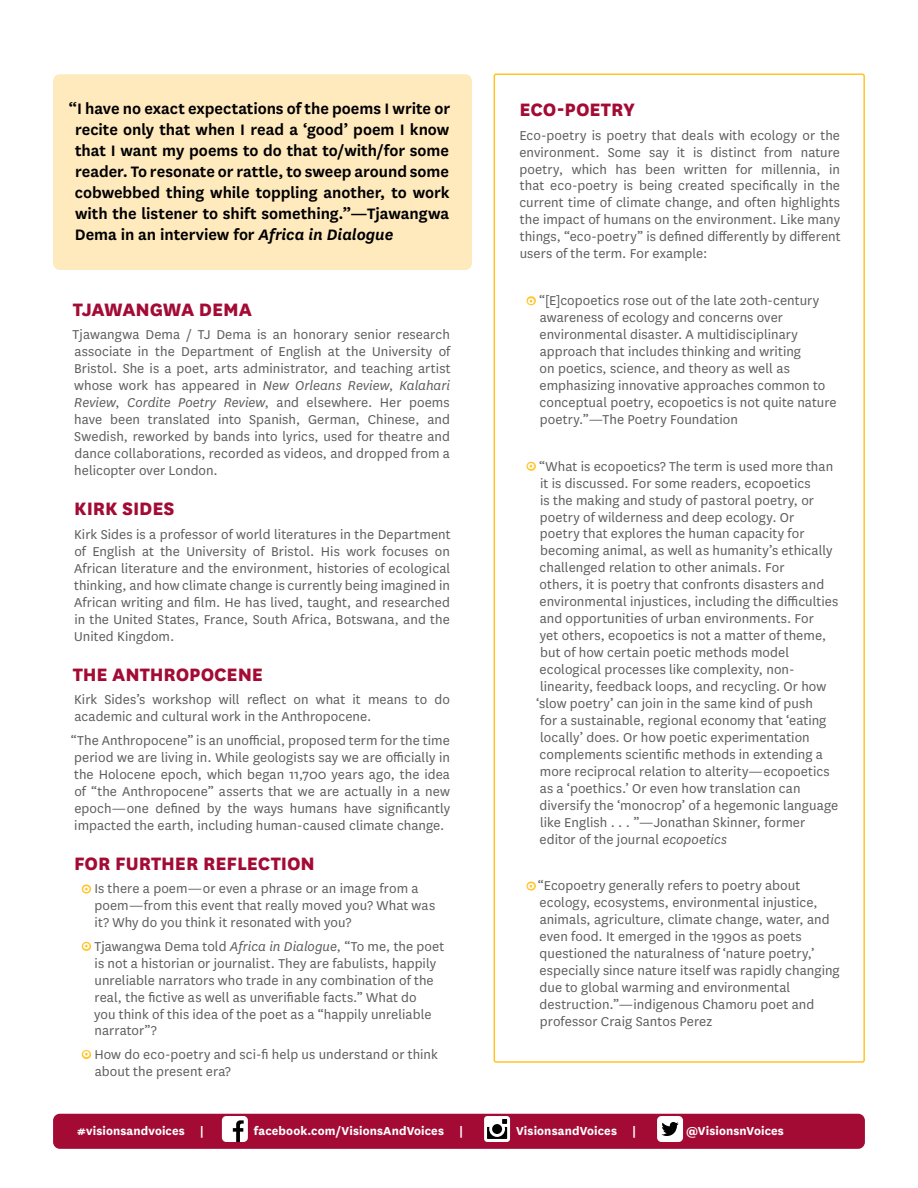
<style>
.page{position:relative;width:918px;height:1188px;background:#fff}
.page>*{position:absolute;margin:0;border:0;box-sizing:border-box;transform-origin:0 0}
.t1{font:800 21px "National";letter-spacing:-.005em;color:#a30b35}
.t2{font:600 17.7px/21px "National";letter-spacing:-.005em;color:#000;text-align:justify}
.t3{font:15px/17px "National";letter-spacing:.005em;color:#5f5c5c}
.t4{font:700 13.5px "National";letter-spacing:.01em;color:#fff}
.s1{font-style:italic}
.s2{font-family:"Neutraface Text";font-weight:700;font-size:13.5px;color:#ffc425}
</style>
<div class="page">
<div style="left:53px;top:74px;width:419px;height:196px;background:#ffeabe;border-radius:7px"></div>
<div style="left:494px;top:74px;width:371px;height:989px;border:2px solid #ffc425;border-radius:2px"></div>
<div style="left:53px;top:1114px;width:812px;height:35px;background:#a30b35;border-radius:7px"></div>
<div style="left:222px;top:1116px;width:26px;height:26px;background:#fff;border-radius:4px"></div>
<svg style="left:233px;top:1120px;width:11px;height:22px"></svg>
<svg style="left:484px;top:1116px;width:26px;height:26px"></svg>
<div style="left:657px;top:1116px;width:26px;height:26px;background:#fff;border-radius:4px"></div>
<svg style="left:661px;top:1122px;width:18px;height:14px"></svg>
<p class="t2" style="left:75px;top:97px;width:377px;text-indent:-6px">“I have no exact expectations of the poems I write or recite only that when I read a ‘good’ poem I know that I want my poems to do that to/with/for some reader. To resonate or rattle, to sweep around some cobwebbed thing while toppling another, to work with the listener to shift something.”—Tjawangwa Dema in an interview for <span class="s1">Africa in Dialogue</span></p>
<h1 class="t1" style="left:519px;top:95px;width:117px">ECO-POETRY</h1>
<p class="t3" style="left:519px;top:126px;width:323px;text-align:justify">Eco-poetry is poetry that deals with ecology or the environment. Some say it is distinct from nature poetry, which has been written for millennia, in that eco-poetry is being created specifically in the current time of climate change, and often highlights the impact of humans on the environment. Like many things, “eco-poetry” is defined differently by different users of the term. For example:</p>
<p class="t3" style="left:540px;top:291px;width:299px;text-indent:-12px"><span class="s2">o</span> “[E]copoetics rose out of the late 20th-century awareness of ecology and concerns over environmental disaster. A multidisciplinary approach that includes thinking and writing<br>on poetics, science, and theory as well as emphasizing innovative approaches common to conceptual poetry, ecopoetics is not quite nature poetry.”—The Poetry Foundation</p>
<p class="t3" style="left:536px;top:457px;width:304px;text-indent:-9px"><span class="s2">o</span> “What is ecopoetics? The term is used more than it is discussed. For some readers, ecopoetics<br>is the making and study of pastoral poetry, or poetry of wilderness and deep ecology. Or<br>poetry that explores the human capacity for becoming animal, as well as humanity’s ethically challenged relation to other animals. For<br>others, it is poetry that confronts disasters and environmental injustices, including the difficulties and opportunities of urban environments. For<br>yet others, ecopoetics is not a matter of theme, but of how certain poetic methods model ecological processes like complexity, non&shy;linearity, feedback loops, and recycling. Or how ‘slow poetry’ can join in the same kind of push<br>for a sustainable, regional economy that ‘eating locally’ does. Or how poetic experimentation complements scientific methods in extending a more reciprocal relation to alterity—ecopoetics as a ‘poethics.’ Or even how translation can diversify the ‘monocrop’ of a hegemonic language like English . . . ”—Jonathan Skinner, former editor of the journal <span class="s1">ecopoetics</span></p>
<p class="t3" style="left:540px;top:877px;width:302px;text-indent:-12px"><span class="s2">o</span> “Ecopoetry generally refers to poetry about ecology, ecosystems, environmental injustice, animals, agriculture, climate change, water, and even food. It emerged in the 1990s as poets questioned the naturalness of ‘nature poetry,’ especially since nature itself was rapidly changing due to global warming and environmental destruction.”—indigenous Chamoru poet and professor Craig Santos Perez</p>
<h1 class="t1" style="left:73px;top:294px;width:181px">TJAWANGWA DEMA</h1>
<p class="t3" style="left:73px;top:326px;width:380px;text-align:justify">Tjawangwa Dema / TJ Dema is an honorary senior research associate in the Department of English at the University of Bristol. She is a poet, arts administrator, and teaching artist whose work has appeared in <span class="s1">New Orleans Review</span>, <span class="s1">Kalahari Review</span>, <span class="s1">Cordite Poetry Review</span>, and elsewhere. Her poems have been translated into Spanish, German, Chinese, and Swedish, reworked by bands into lyrics, used for theatre and dance collaborations, recorded as videos, and dropped from a helicopter over London.</p>
<h1 class="t1" style="left:74px;top:494px;width:102px">KIRK SIDES</h1>
<p class="t3" style="left:74px;top:525px;width:378px;text-align:justify">Kirk Sides is a professor of world literatures in the Department of English at the University of Bristol. His work focuses on African literature and the environment, histories of ecological thinking, and how climate change is currently being imagined in African writing and film. He has lived, taught, and researched in the United States, France, South Africa, Botswana, and the United Kingdom.</p>
<h1 class="t1" style="left:73px;top:659px;width:192px">THE ANTHROPOCENE</h1>
<p class="t3" style="left:74px;top:691px;width:377px">Kirk Sides’s workshop will reflect on what it means to do academic and cultural work in the Anthropocene.</p>
<p class="t3" style="left:71px;top:731px;width:381px;text-align:justify">“The Anthropocene” is an unofficial, proposed term for the time period we are living in. While geologists say we are officially in the Holocene epoch, which began 11,700 years ago, the idea of “the Anthropocene” asserts that we are actually in a new epoch—one defined by the ways humans have significantly impacted the earth, including human-caused climate change.</p>
<h1 class="t1" style="left:74px;top:848px;width:242px">FOR FURTHER REFLECTION</h1>
<p class="t3" style="left:94px;top:880px;width:342px;text-indent:-12px"><span class="s2">o</span> Is there a poem—or even a phrase or an image from a poem—from this event that really moved you? What was it? Why do you think it resonated with you?</p>
<p class="t3" style="left:94px;top:937px;width:352px;text-indent:-11px"><span class="s2">o</span> Tjawangwa Dema told <span class="s1">Africa in Dialogue</span>, “To me, the poet is not a historian or journalist. They are fabulists, happily unreliable narrators who trade in any combination of the real, the fictive as well as unverifiable facts.” What do<br>you think of this idea of the poet as a “happily unreliable narrator”?</p>
<p class="t3" style="left:95px;top:1045px;width:345px;text-indent:-12px"><span class="s2">o</span> How do eco-poetry and sci-fi help us understand or think about the present era?</p>
<p class="t4" style="left:77px;top:1122px;width:128px">#visionsandvoices |</p>
<p class="t4" style="left:254px;top:1122px;width:211px">facebook.com/VisionsAndVoices |</p>
<p class="t4" style="left:516px;top:1122px;width:122px">VisionsandVoices |</p>
<p class="t4" style="left:686px;top:1122px;width:99px">@VisionsnVoices</p>
</div>
